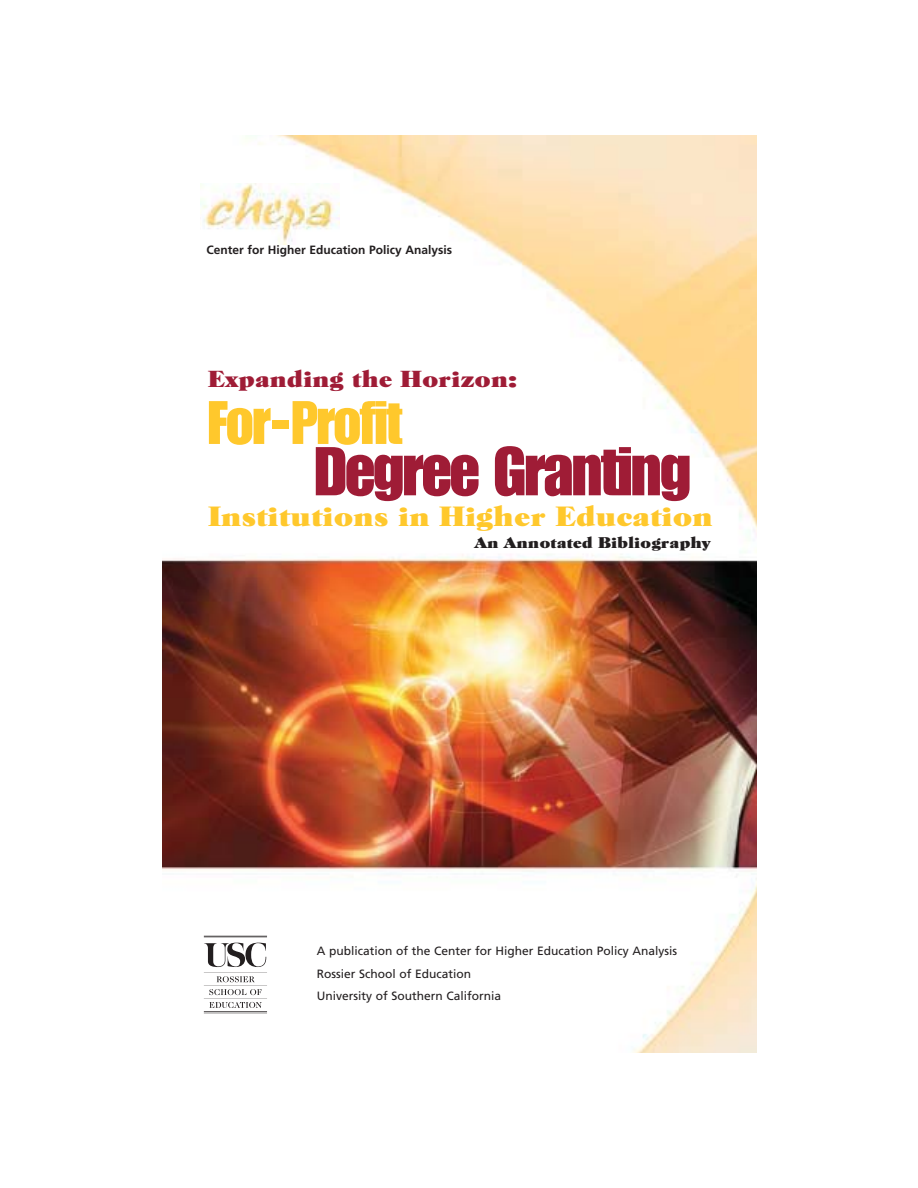
<style>
.page{position:relative;width:918px;height:1188px;background:#fff}
.page>*{position:absolute;margin:0;border:0;box-sizing:border-box;transform-origin:0 0}
.t1{font:67.5px "Impact";letter-spacing:-.03em;color:#9f1c36}
.t2{font:60px "Impact";letter-spacing:-.03em;color:#ffc82c}
.t3{font:27px "Caslon";letter-spacing:.035em;color:#ffc82c}
.t4{font:22.5px "Caslon";letter-spacing:.035em;color:#9f1c36}
.t5{font:15px "Caslon";letter-spacing:.035em;color:#221e1f}
.t6{font:12px/22.5px "Frutiger";color:#221e1f}
.t7{font:700 12px "Frutiger";color:#221e1f}
</style>
<div class="page">
<img style="left:162px;top:135px;width:594px;height:918px">
<img style="left:201px;top:183px;width:138px;height:62px">
<svg style="left:204px;top:935px;width:63px;height:78px"></svg>
<p class="t7" style="left:206px;top:245px;width:247px">Center for Higher Education Policy Analysis</p>
<h3 class="t4" style="left:209px;top:370px;width:310px">Expanding the Horizon:</h3>
<h2 class="t2" style="left:208px;top:401px;width:197px">For-Profit</h2>
<h1 class="t1" style="left:314px;top:447px;width:378px">Degree Granting</h1>
<h3 class="t3" style="left:209px;top:505px;width:505px">Institutions in Higher Education</h3>
<p class="t5" style="left:475px;top:536px;width:237px">An Annotated Bibliography</p>
<p class="t6" style="left:317px;top:941px;width:362px">A publication of the Center for Higher Education Policy Analysis<br>Rossier School of Education<br>University of Southern California</p>
</div>
